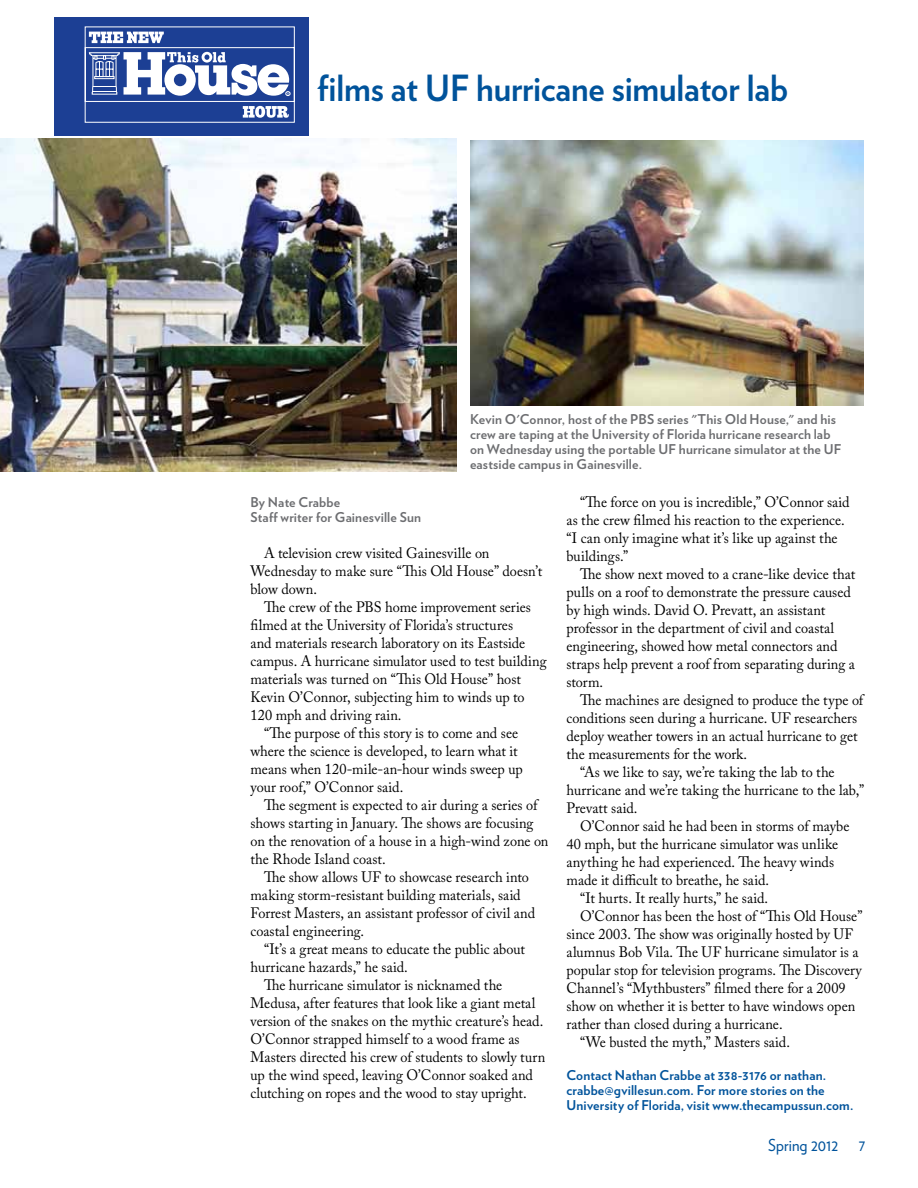
<style>
.page{position:relative;width:918px;height:1188px;background:#fff}
.page>*{position:absolute;margin:0;border:0;box-sizing:border-box;transform-origin:0 0}
.t1{font:700 36px "Verlag";letter-spacing:-.005em;color:#00539b;scale:.95 1}
.t2{font:16.5px "Verlag";letter-spacing:.005em;color:#00539b;scale:.95 1}
.t3{font:15px/18px "Adobe Caslon Pro";color:#000;scale:.95 1}
.t4{font:700 13.5px/15px "Verlag";letter-spacing:.01em;color:#6d6e71}
.t5{font:700 13.5px/15px "Verlag";letter-spacing:.01em;color:#00539b}
</style>
<div class="page">
<img style="left:470px;top:140px;width:393px;height:266px">
<img style="left:0;top:139px;width:457px;height:332px">
<div style="left:55px;top:17px;width:254px;height:119px;background:#1c3f94"></div>
<svg style="left:84px;top:26px;width:211px;height:97px"></svg>
<h1 class="t1" style="left:79px;top:60px;width:749px">‘This Old House’ films at U F hurricane simulator lab</h1>
<p class="t4" style="left:470px;top:411px;width:373px">Kevin O'Connor, host of the PBS series "This Old House," and his crew are taping at the University of Florida hurricane research lab on Wednesday using the portable U F hurricane simulator at the U F eastside campus in Gainesville.</p>
<p class="t4" style="left:250px;top:494px;width:172px">By Nate Crabbe<br>Staff writer for Gainesville Sun</p>
<p class="t3" style="left:251px;top:543px;width:309px;text-indent:13px">A television crew visited Gainesville on<br>Wednesday to make sure “This Old House” doesn’t blow down.</p>
<p class="t3" style="left:264px;top:597px;width:283px">The crew of the PBS home improvement series</p>
<p class="t3" style="left:251px;top:615px;width:278px">filmed at the University of Florida’s structures</p>
<p class="t3" style="left:251px;top:633px;width:291px">and materials research laboratory on its Eastside</p>
<p class="t3" style="left:251px;top:651px;width:313px">campus. A hurricane simulator used to test building</p>
<p class="t3" style="left:251px;top:669px;width:286px">materials was turned on “This Old House” host</p>
<p class="t3" style="left:251px;top:687px;width:290px">Kevin O’Connor, subjecting him to winds up to</p>
<p class="t3" style="left:251px;top:705px;width:160px">120 mph and driving rain.</p>
<p class="t3" style="left:264px;top:723px;width:269px">“The purpose of this story is to come and see</p>
<p class="t3" style="left:251px;top:741px;width:283px">where the science is developed, to learn what it</p>
<p class="t3" style="left:251px;top:759px;width:288px">means when 120-mile-an-hour winds sweep up</p>
<p class="t3" style="left:251px;top:777px;width:162px">your roof,” O’Connor said.</p>
<p class="t3" style="left:264px;top:795px;width:289px">The segment is expected to air during a series of</p>
<p class="t3" style="left:251px;top:813px;width:299px">shows starting in January. The shows are focusing</p>
<p class="t3" style="left:251px;top:831px;width:315px">on the renovation of a house in a high-wind zone on</p>
<p class="t3" style="left:251px;top:849px;width:144px">the Rhode Island coast.</p>
<p class="t3" style="left:264px;top:867px;width:280px">The show allows UF to showcase research into</p>
<p class="t3" style="left:251px;top:885px;width:286px">making storm-resistant building materials, said</p>
<p class="t3" style="left:251px;top:903px;width:301px">Forrest Masters, an assistant professor of civil and</p>
<p class="t3" style="left:251px;top:921px;width:121px">coastal engineering.</p>
<p class="t3" style="left:264px;top:939px;width:276px">“It’s a great means to educate the public about</p>
<p class="t3" style="left:251px;top:957px;width:167px">hurricane hazards,” he said.</p>
<p class="t3" style="left:264px;top:975px;width:252px">The hurricane simulator is nicknamed the</p>
<p class="t3" style="left:251px;top:993px;width:301px">Medusa, after features that look like a giant metal</p>
<p class="t3" style="left:251px;top:1011px;width:310px">version of the snakes on the mythic creature’s head.</p>
<p class="t3" style="left:251px;top:1029px;width:285px">O’Connor strapped himself to a wood frame as</p>
<p class="t3" style="left:251px;top:1047px;width:312px">Masters directed his crew of students to slowly turn</p>
<p class="t3" style="left:251px;top:1065px;width:299px">up the wind speed, leaving O’Connor soaked and</p>
<p class="t3" style="left:251px;top:1083px;width:292px">clutching on ropes and the wood to stay upright.</p>
<p class="t3" style="left:567px;top:493px;width:300px;text-indent:13px">“The force on you is incredible,” O’Connor said as the crew filmed his reaction to the experience. “I can only imagine what it’s like up against the buildings.”</p>
<p class="t3" style="left:567px;top:565px;width:306px;text-indent:13px">The show next moved to a crane-like device that pulls on a roof to demonstrate the pressure caused by high winds. David O. Prevatt, an assistant professor in the department of civil and coastal engineering, showed how metal connectors and straps help prevent a roof from separating during a storm.</p>
<p class="t3" style="left:580px;top:691px;width:300px">The machines are designed to produce the type of</p>
<p class="t3" style="left:567px;top:709px;width:307px">conditions seen during a hurricane. UF researchers</p>
<p class="t3" style="left:567px;top:727px;width:308px">deploy weather towers in an actual hurricane to get</p>
<p class="t3" style="left:567px;top:745px;width:192px">the measurements for the work.</p>
<p class="t3" style="left:580px;top:763px;width:270px">“As we like to say, we’re taking the lab to the</p>
<p class="t3" style="left:567px;top:781px;width:315px">hurricane and we’re taking the hurricane to the lab,”</p>
<p class="t3" style="left:567px;top:799px;width:76px">Prevatt said.</p>
<p class="t3" style="left:580px;top:817px;width:285px">O’Connor said he had been in storms of maybe</p>
<p class="t3" style="left:567px;top:835px;width:288px">40 mph, but the hurricane simulator was unlike</p>
<p class="t3" style="left:567px;top:853px;width:283px">anything he had experienced. The heavy winds</p>
<p class="t3" style="left:567px;top:871px;width:215px">made it difficult to breathe, he said.</p>
<p class="t3" style="left:580px;top:889px;width:200px">“It hurts. It really hurts,” he said.</p>
<p class="t3" style="left:580px;top:907px;width:299px">O’Connor has been the host of “This Old House”</p>
<p class="t3" style="left:567px;top:925px;width:303px">since 2003. The show was originally hosted by UF</p>
<p class="t3" style="left:567px;top:943px;width:309px">alumnus Bob Vila. The UF hurricane simulator is a</p>
<p class="t3" style="left:567px;top:961px;width:312px">popular stop for television programs. The Discovery</p>
<p class="t3" style="left:567px;top:979px;width:295px">Channel’s “Mythbusters” filmed there for a 2009</p>
<p class="t3" style="left:567px;top:997px;width:305px">show on whether it is better to have windows open</p>
<p class="t3" style="left:567px;top:1015px;width:229px">rather than closed during a hurricane.</p>
<p class="t3" style="left:580px;top:1033px;width:223px">“We busted the myth,” Masters said.</p>
<p class="t5" style="left:567px;top:1067px;width:288px">Contact Nathan Crabbe at 338-3176 or nathan. crabbe@gvillesun.com. For more stories on the<br>University of Florida, visit www.thecampussun.com.</p>
<p class="t2" style="left:768px;top:1135px;width:104px">Spring 2012 7</p>
</div>
